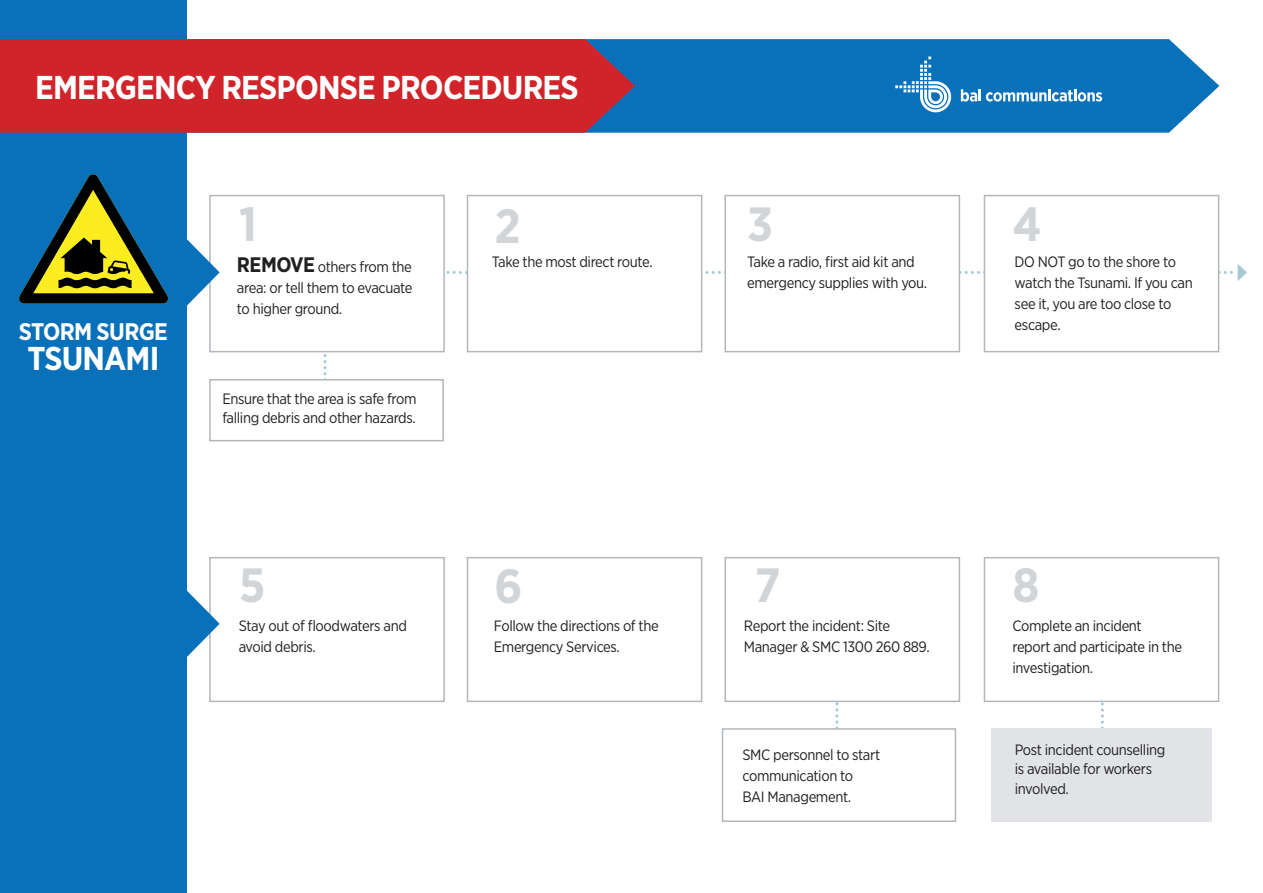
<style>
.page{position:relative;width:1263px;height:893px;background:#fff}
.page>*{position:absolute;margin:0;border:0;box-sizing:border-box;transform-origin:0 0}
.t1{font:700 48px "Gotham Narrow";color:#d1d5d8}
.t2{font:700 33px "Gotham Narrow";letter-spacing:-.025em;color:#fff}
.t3{font:700 24px "Gotham Narrow";letter-spacing:-.025em;color:#fff}
.t4{font:15px/21px "Gotham Narrow";letter-spacing:-.025em;color:#212121}
.s1{font-weight:700;font-size:21px}
</style>
<div class="page">
<svg style="left:446px;top:264px;width:801px;height:17px"></svg>
<svg style="left:324px;top:352px;width:3px;height:27px"></svg>
<div style="left:0;top:0;width:187px;height:893px;background:#0871ba"></div>
<svg style="left:635px;top:39px;width:584px;height:94px;background:#1478bd"></svg>
<div style="left:0;top:39px;width:635px;height:94px;background:#d1232a"></div>
<svg style="left:961px;top:89px;width:141px;height:13px"></svg>
<svg style="left:895px;top:56px;width:56px;height:56px;background:#4393ca"></svg>
<svg style="left:835px;top:702px;width:3px;height:26px"></svg>
<svg style="left:1101px;top:702px;width:3px;height:27px"></svg>
<div style="left:209px;top:195px;width:236px;height:157px;background:#fff;border:2px solid #b2b7bb"></div>
<div style="left:209px;top:557px;width:236px;height:145px;background:#fff;border:2px solid #b2b7bb"></div>
<div style="left:467px;top:195px;width:235px;height:157px;background:#fff;border:2px solid #b2b7bb"></div>
<div style="left:467px;top:557px;width:235px;height:145px;background:#fff;border:2px solid #b2b7bb"></div>
<div style="left:724px;top:195px;width:236px;height:157px;background:#fff;border:2px solid #b2b7bb"></div>
<div style="left:724px;top:557px;width:236px;height:145px;background:#fff;border:2px solid #b2b7bb"></div>
<div style="left:984px;top:195px;width:235px;height:157px;background:#fff;border:2px solid #b2b7bb"></div>
<div style="left:984px;top:557px;width:235px;height:145px;background:#fff;border:2px solid #b2b7bb"></div>
<div style="left:722px;top:728px;width:234px;height:94px;background:#fff;border:2px solid #b2b7bb"></div>
<div style="left:991px;top:729px;width:221px;height:93px;background:#e1e3e6"></div>
<div style="left:209px;top:379px;width:235px;height:62px;background:#fff;border:2px solid #b2b7bb"></div>
<svg style="left:19px;top:174px;width:149px;height:129px"></svg>
<svg style="left:187px;top:239px;width:33px;height:67px"></svg>
<svg style="left:187px;top:590px;width:33px;height:67px"></svg>
<h2 class="t2" style="left:35px;top:67px;width:545px">EMERGENCY RESPONSE PROCEDURES</h2>
<p class="t1" style="left:239px;top:193px;width:19px">1</p>
<p class="t1" style="left:494px;top:195px;width:28px">2</p>
<p class="t1" style="left:747px;top:193px;width:27px">3</p>
<p class="t1" style="left:1012px;top:193px;width:30px">4</p>
<p class="t3" style="left:19px;top:316px;width:151px">STORM SURGE</p>
<p class="t2" style="left:27px;top:337px;width:134px">TSUNAMI</p>
<p class="t4" style="left:237px;top:256px;width:177px;text-align:justify"><span class="s1">REMOVE</span> others from the area: or tell them to evacuate to higher ground.</p>
<p class="t4" style="left:222px;top:389px;width:196px;line-height:19.5px">Ensure that the area is safe from falling debris and other hazards.</p>
<p class="t4" style="left:492px;top:251px;width:162px">Take the most direct route.</p>
<p class="t4" style="left:747px;top:251px;width:181px">Take a radio, first aid kit and emergency supplies with you.</p>
<p class="t4" style="left:1015px;top:251px;width:180px">DO NOT go to the shore to watch the Tsunami. If you can see it, you are too close to escape.</p>
<p class="t1" style="left:239px;top:554px;width:28px">5</p>
<p class="t1" style="left:494px;top:555px;width:30px">6</p>
<p class="t1" style="left:755px;top:554px;width:27px">7</p>
<p class="t1" style="left:1012px;top:554px;width:29px">8</p>
<p class="t4" style="left:239px;top:615px;width:170px">Stay out of floodwaters and avoid debris.</p>
<p class="t4" style="left:744px;top:615px;width:187px">Report the incident: Site<br>Manager &amp; SMC 1300 260 889.</p>
<p class="t4" style="left:494px;top:615px;width:166px">Follow the directions of the<br>Emergency Services.</p>
<p class="t4" style="left:1012px;top:615px;width:171px">Complete an incident report and participate in the investigation.</p>
<p class="t4" style="left:742px;top:744px;width:139px">SMC personnel to start communication to<br>BAI Management.</p>
<p class="t4" style="left:1015px;top:740px;width:152px;line-height:19.5px">Post incident counselling is available for workers involved.</p>
</div>
